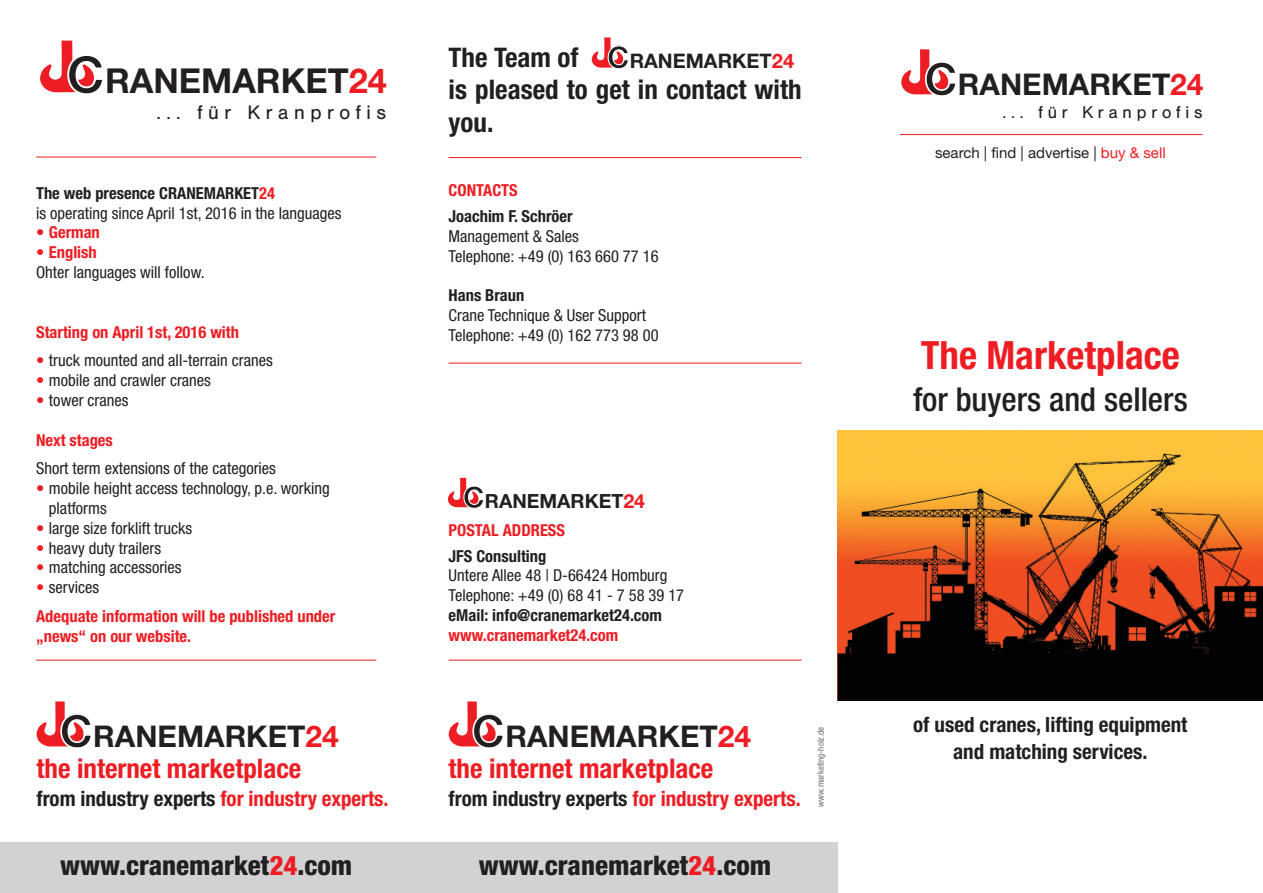
<style>
.page{position:relative;width:1263px;height:893px;background:#fff}
.page>*{position:absolute;margin:0;border:0;box-sizing:border-box;transform-origin:0 0}
.t1{font:700 condensed 39px "Helvetica Neue LT Std";color:#ee1d23}
.t2{font:700 34.35px "Helvetica Neue LT Std";color:#231f20}
.t3{font:500 condensed 33px "Helvetica Neue LT Std";color:#231f20}
.t4{font:700 30px "Helvetica Neue LT Std";color:#231f20}
.t5{font:700 condensed 27px "Helvetica Neue LT Std";color:#ee1d23}
.t6{font:800 condensed 27px "Helvetica Neue LT Std";color:#231f20}
.t7{font:700 condensed 27px/32.4px "Helvetica Neue LT Std";color:#231f20}
.t8{font:700 condensed 21px/27px "Helvetica Neue LT Std";color:#231f20;text-align:center}
.t9{font:700 20.1px "Helvetica Neue LT Std";color:#231f20}
.t10{font:700 19.5px "Helvetica Neue LT Std";color:#231f20}
.t11{font:19.05px "Helvetica BQ";letter-spacing:.29em;color:#231f20}
.t12{font:16.65px "Helvetica BQ";letter-spacing:.29em;color:#231f20}
.t13{font:condensed 16.5px/19.8px "Helvetica Neue LT Std";color:#231f20}
.t14{font:700 condensed 16.5px/28.8px "Helvetica Neue LT Std";color:#ee1d23}
.t15{font:700 condensed 16.5px "Helvetica Neue LT Std";color:#231f20}
.t16{font:15px "Helvetica Neue LT Std";color:#231f20}
.t17{font:condensed 9px "Helvetica Neue LT Std";color:#6c6d70}
.s1{font-size:52.5px}
.s2{color:#ee1d23}
.s3{font-weight:700}
.s4{font-weight:700;color:#ee1d23}
.s5{font-weight:300}
.s6{font-weight:300;color:#ee1d23}
.s7{font-weight:400;color:#231f20}
.s8{font-size:45.75px}
.s9{font-size:30.6px}
.s10{font-size:29.85px}
</style>
<div class="page">
<div style="left:0;top:842px;width:838px;height:51px;background:#d1d2d4"></div>
<img style="left:838px;top:431px;width:425px;height:269px">
<svg style="left:901px;top:49px;width:47px;height:45px"></svg>
<hr style="left:900px;top:134px;width:302px;height:1px;background:#ee1d23">
<svg style="left:592px;top:37px;width:31px;height:31px"></svg>
<hr style="left:449px;top:157px;width:352px;height:1px;background:#ee1d23">
<hr style="left:449px;top:363px;width:352px;height:1px;background:#ee1d23">
<hr style="left:449px;top:660px;width:352px;height:1px;background:#ee1d23">
<svg style="left:449px;top:701px;width:47px;height:46px"></svg>
<svg style="left:448px;top:478px;width:30px;height:29px"></svg>
<svg style="left:37px;top:701px;width:47px;height:46px"></svg>
<svg style="left:40px;top:41px;width:54px;height:51px"></svg>
<hr style="left:36px;top:157px;width:340px;height:1px;background:#ee1d23">
<hr style="left:36px;top:660px;width:340px;height:1px;background:#ee1d23">
<h2 class="t2" style="left:66px;top:69px;width:322px"><span class="s1">C</span>RANEMARKET<span class="s2">24</span></h2>
<p class="t11" style="left:156px;top:103px;width:231px">. . . f ü r K r a nprofis</p>
<p class="t13" style="left:36px;top:185px;width:307px"><span class="s3">The web presence CRANEMARKET</span><span class="s4">24<br></span>is operating since April 1st, 2016 in the languages</p>
<p class="t14" style="left:36px;top:220px;width:65px"><span class="s5">•</span> German</p>
<p class="t13" style="left:36px;top:244px;width:170px"><span class="s6">•</span> <span class="s4">English<br></span>Ohter languages will follow.</p>
<p class="t14" style="left:36px;top:319px;width:204px">Starting on April 1st, 2016 with</p>
<p class="t13" style="left:36px;top:352px;width:238px"><span class="s6">•</span> truck mounted and all-terrain cranes</p>
<p class="t13" style="left:36px;top:372px;width:176px"><span class="s6">•</span> mobile and crawler cranes</p>
<p class="t13" style="left:36px;top:392px;width:94px"><span class="s6">•</span> tower cranes</p>
<p class="t14" style="left:36px;top:427px;width:78px">Next stages</p>
<p class="t13" style="left:36px;top:460px;width:241px">Short term extensions of the categories</p>
<p class="t13" style="left:49px;top:480px;width:282px;text-indent:-13px"><span class="s6">•</span> mobile height access technology, p.e. working platforms</p>
<p class="t13" style="left:36px;top:519px;width:157px"><span class="s6">•</span> large size forklift trucks</p>
<p class="t13" style="left:36px;top:539px;width:126px"><span class="s6">•</span> heavy duty trailers</p>
<p class="t13" style="left:36px;top:559px;width:147px"><span class="s6">•</span> matching accessories</p>
<p class="t14" style="left:36px;top:574px;width:301px"><span class="s5">•</span> <span class="s7">services<br></span>Adequate information will be published under</p>
<p class="t14" style="left:36px;top:623px;width:157px">„news“ on our website.</p>
<h3 class="t4" style="left:59px;top:726px;width:281px"><span class="s8">C</span>RANEMARKET<span class="s2">24</span></h3>
<h3 class="t5" style="left:37px;top:759px;width:266px">the internet marketplace</h3>
<p class="t8" style="left:37px;top:787px;width:354px">from industry experts <span class="s2">for industry experts.</span></p>
<h3 class="t6" style="left:60px;top:856px;width:294px">www.cranemarket<span class="s2">24</span>.com</h3>
<p class="t9" style="left:607px;top:54px;width:189px"><span class="s9">C</span>RANEMARKET<span class="s2">24</span></p>
<h3 class="t7" style="left:449px;top:44px;width:354px">The Team of<br>is pleased to get in contact with you.</h3>
<p class="t14" style="left:449px;top:177px;width:71px">CONTACTS</p>
<p class="t15" style="left:449px;top:210px;width:125px">Joachim F. Schröer</p>
<p class="t13" style="left:449px;top:228px;width:211px">Management &amp; Sales<br>Telephone: +49 (0) 163 660 77 16</p>
<p class="t15" style="left:449px;top:290px;width:77px">Hans Braun</p>
<p class="t13" style="left:449px;top:307px;width:211px">Crane Technique &amp; User Support<br>Telephone: +49 (0) 162 773 98 00</p>
<p class="t10" style="left:463px;top:494px;width:184px"><span class="s10">C</span>RANEMARKET<span class="s2">24</span></p>
<p class="t14" style="left:449px;top:517px;width:118px">POSTAL ADDRESS</p>
<p class="t15" style="left:449px;top:550px;width:99px">JFS Consulting</p>
<p class="t13" style="left:449px;top:567px;width:237px">Untere Allee 48 | D-66424 Homburg<br>Telephone: +49 (0) 68 41 - 7 58 39 17</p>
<p class="t15" style="left:449px;top:609px;width:215px">eMail: info@cranemarket24.com</p>
<p class="t14" style="left:449px;top:622px;width:171px">www.cranemarket24.com</p>
<h3 class="t4" style="left:471px;top:726px;width:281px"><span class="s8">C</span>RANEMARKET<span class="s2">24</span></h3>
<h3 class="t5" style="left:449px;top:759px;width:266px">the internet marketplace</h3>
<p class="t8" style="left:449px;top:787px;width:354px">from industry experts <span class="s2">for industry experts.</span></p>
<p class="t17" style="left:817px;top:807px;width:81px;rotate:-90deg">www.marketing-holz.de</p>
<h3 class="t6" style="left:479px;top:856px;width:294px">www.cranemarket<span class="s2">24</span>.com</h3>
<h3 class="t4" style="left:924px;top:74px;width:281px"><span class="s8">C</span>RANEMARKET<span class="s2">24</span></h3>
<p class="t12" style="left:1002px;top:103px;width:201px">. . . f ü r K r a nprofis</p>
<p class="t16" style="left:935px;top:147px;width:232px">search | find | advertise | <span class="s2">buy &amp; sell</span></p>
<h1 class="t1" style="left:921px;top:341px;width:261px">The Marketplace</h1>
<h3 class="t3" style="left:913px;top:387px;width:276px">for buyers and sellers</h3>
<p class="t8" style="left:913px;top:712px;width:276px">of used cranes, lifting equipment and matching services.</p>
</div>
